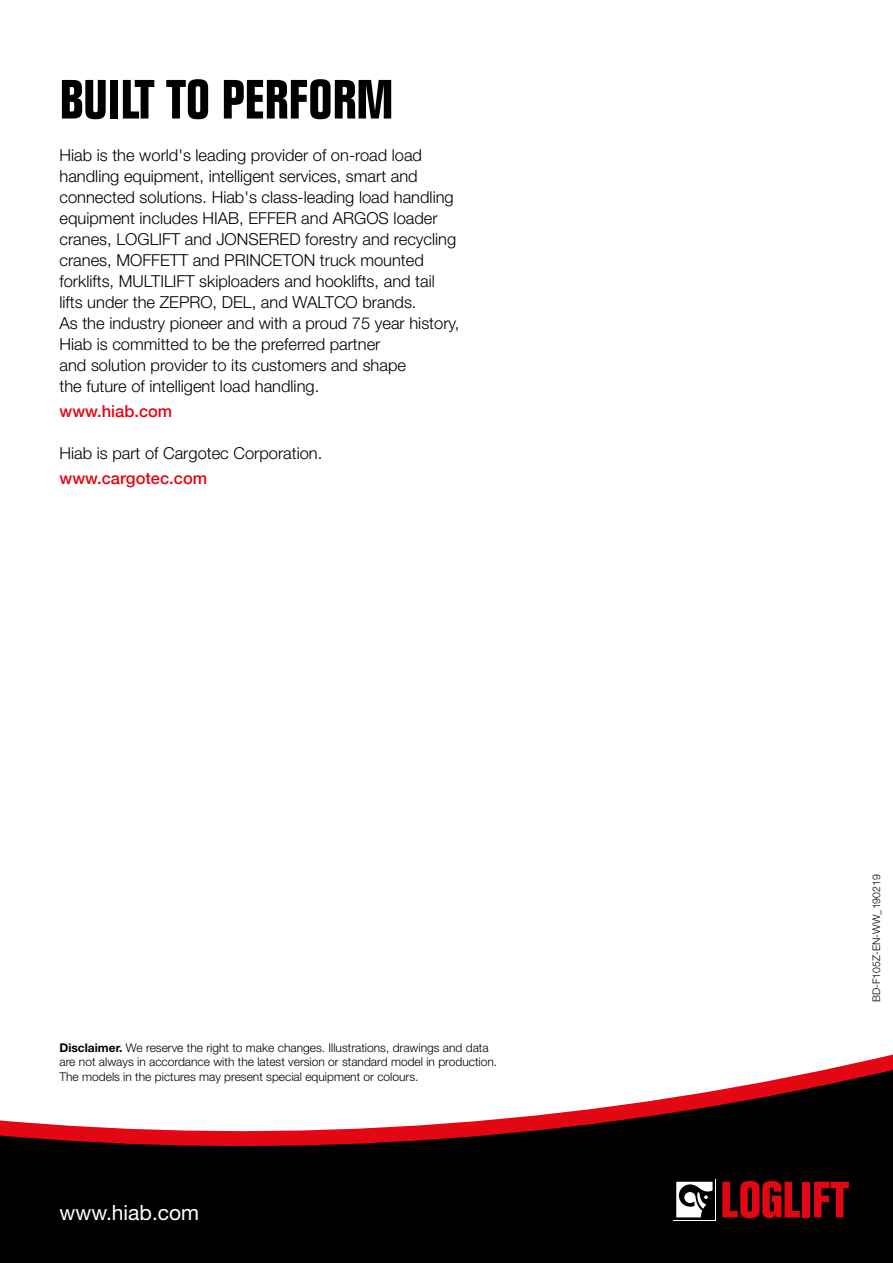
<style>
.page{position:relative;width:893px;height:1263px;background:#fff}
.page>*{position:absolute;margin:0;border:0;box-sizing:border-box;transform-origin:0 0}
.t1{font:700 condensed 54px "Folio Std";color:#000}
.t2{font:21px "Helvetica Neue LT Std";color:#fff}
.t3{font:300 16.5px/21px "Helvetica Neue LT Std";color:#000}
.t4{font:500 16.5px "Helvetica Neue";color:#e30613}
.t5{font:300 12px/14.7px "Helvetica Neue LT Std";color:#000}
.t6{font:300 10.5px "Helvetica Neue LT Std";color:#000}
.s1{font-weight:700}
</style>
<div class="page">
<div style="left:0;top:1147px;width:893px;height:116px;background:#000"></div>
<svg style="left:0;top:1054px;width:893px;height:93px"></svg>
<svg style="left:673px;top:1179px;width:43px;height:41px"></svg>
<svg style="left:674px;top:1179px;width:41px;height:41px"></svg>
<svg style="left:676px;top:1182px;width:37px;height:35px"></svg>
<svg style="left:722px;top:1181px;width:78px;height:37px;background:#89030b"></svg>
<div style="left:802px;top:1182px;width:8px;height:35px;background:#e30613"></div>
<svg style="left:814px;top:1182px;width:35px;height:35px"></svg>
<h1 class="t1" style="left:60px;top:70px;width:335px">BUILT TO PERFORM</h1>
<p class="t3" style="left:60px;top:144px;width:401px">Hiab is the world's leading provider of on-road load handling equipment, intelligent services, smart and connected solutions. Hiab's class-leading load handling equipment includes HIAB, EFFER and ARGOS loader cranes, LOGLIFT and JONSERED forestry and recycling cranes, MOFFETT and PRINCETON truck mounted forklifts, MULTILIFT skiploaders and hooklifts, and tail lifts under the ZEPRO, DEL, and WALTCO brands.<br>As the industry pioneer and with a proud 75 year history, Hiab is committed to be the preferred partner<br>and solution provider to its customers and shape<br>the future of intelligent load handling.</p>
<p class="t4" style="left:60px;top:398px;width:114px">www.hiab.com</p>
<p class="t3" style="left:60px;top:442px;width:264px">Hiab is part of Cargotec Corporation.</p>
<p class="t4" style="left:60px;top:465px;width:149px">www.cargotec.com</p>
<p class="t5" style="left:60px;top:1040px;width:439px"><span class="s1">Disclaimer.</span> We reserve the right to make changes. Illustrations, drawings and data are not always in accordance with the latest version or standard model in production.<br>The models in the pictures may present special equipment or colours.</p>
<p class="t2" style="left:60px;top:1200px;width:141px">www.hiab.com</p>
<p class="t6" style="left:870px;top:1002px;width:129px;rotate:-90deg">BD-F105Z-EN-WW_190219</p>
</div>
